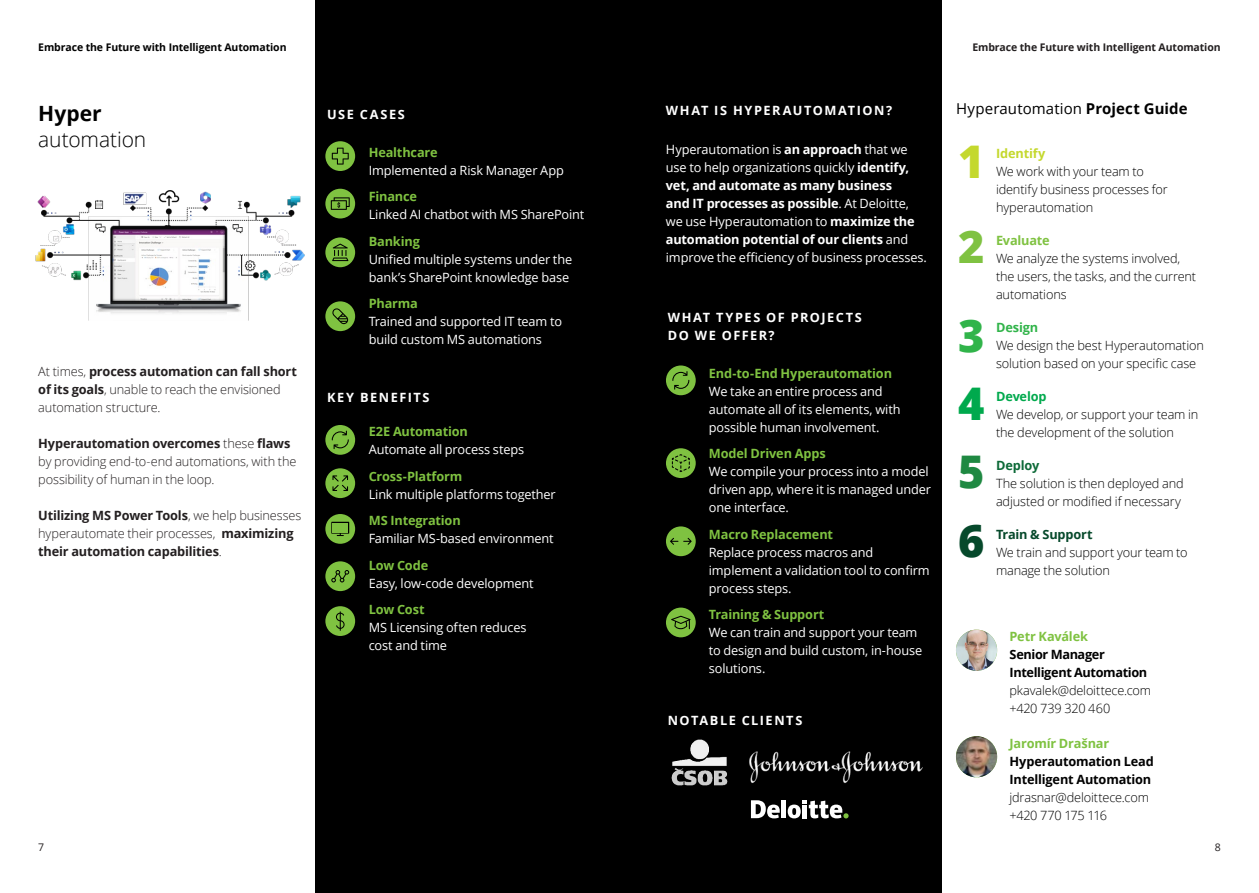
<style>
.page{position:relative;width:1259px;height:893px;background:#fff}
.page>*{position:absolute;margin:0;border:0;box-sizing:border-box;transform-origin:0 0}
.t1{font:800 45px "Open Sans";color:#c4d82d}
.t2{font:800 45px "Open Sans";color:#7fc241}
.t3{font:800 45px "Open Sans";color:#31b44a}
.t4{font:800 45px "Open Sans";color:#00a94d}
.t5{font:800 45px "Open Sans";color:#1f8942}
.t6{font:800 45px "Open Sans";color:#06492b}
.Story_heading_bold{font:300 21px "Open Sans";letter-spacing:-.005em;color:#000}
.Story_heading_bold-2{font:700 21px "Open Sans";letter-spacing:.005em;color:#000}
.Story_heading_bold-3{font:15px "Open Sans";letter-spacing:.005em;color:#000}
.t7{font:12.75px/18px "Open Sans";letter-spacing:-.01em;color:#fff}
.t8{font:300 12.75px/18px "Open Sans";letter-spacing:-.01em;color:#000}
.t9{font:300 12.75px/18px "Open Sans";letter-spacing:-.01em;color:#231f20}
.t10{font:700 12.75px/18px "Open Sans";letter-spacing:-.015em;color:#000}
.t11{font:700 12.75px/18px "Open Sans";letter-spacing:-.015em;color:#231f20}
.t12{font:700 12.75px/18px "Open Sans";letter-spacing:.12em;color:#fff}
.t13{font:700 12.75px "Open Sans";letter-spacing:-.015em;color:#7fc241}
.Brochure_title___Lef{font:700 10.5px "Open Sans";letter-spacing:-.01em;color:#231f20}
.Brochure_title___Lef-2{font:700 10.5px "Open Sans";letter-spacing:-.01em;color:#000}
.t14{font:10.5px "Open Sans";color:#231f20}
.s1{font-weight:700}
.s2{font-weight:300}
.s3{font-weight:700;color:#7fc241}
.s4{font-weight:700;color:#c4d82d}
.s5{font-weight:700;color:#31b44a}
.s6{font-weight:700;color:#00a94d}
.s7{font-weight:700;color:#0d6a38}
.s8{font-weight:700;color:#06492b}
</style>
<div class="page">
<div style="left:315px;top:0;width:314px;height:893px;background:#000"></div>
<div style="left:629px;top:0;width:313px;height:893px;background:#000"></div>
<img style="left:956px;top:736px;width:41px;height:41px;border-radius:21px">
<img style="left:956px;top:630px;width:41px;height:41px;border-radius:21px">
<img style="left:35px;top:190px;width:270px;height:131px">
<img style="left:671px;top:739px;width:57px;height:47px">
<img style="left:749px;top:751px;width:174px;height:32px">
<div style="left:781px;top:800px;width:5px;height:18px;background:#fff"></div>
<svg style="left:787px;top:800px;width:61px;height:18px"></svg>
<svg style="left:751px;top:800px;width:28px;height:18px"></svg>
<svg style="left:325px;top:141px;width:30px;height:30px"></svg>
<svg style="left:325px;top:189px;width:30px;height:29px"></svg>
<svg style="left:325px;top:237px;width:30px;height:30px"></svg>
<svg style="left:325px;top:301px;width:30px;height:30px"></svg>
<svg style="left:325px;top:425px;width:30px;height:30px"></svg>
<svg style="left:666px;top:365px;width:30px;height:30px"></svg>
<svg style="left:325px;top:468px;width:30px;height:30px"></svg>
<svg style="left:325px;top:561px;width:30px;height:30px"></svg>
<svg style="left:325px;top:606px;width:30px;height:30px"></svg>
<svg style="left:325px;top:514px;width:30px;height:30px"></svg>
<svg style="left:666px;top:448px;width:30px;height:30px"></svg>
<svg style="left:666px;top:526px;width:30px;height:30px"></svg>
<svg style="left:666px;top:608px;width:30px;height:29px"></svg>
<p class="Brochure_title___Lef-2" style="left:38px;top:40px;width:250px">Embrace the Future with Intelligent Automation</p>
<p class="Story_heading_bold-2" style="left:38px;top:99px;width:65px">Hyper</p>
<p class="Story_heading_bold" style="left:38px;top:125px;width:110px">automation</p>
<p class="t9" style="left:38px;top:362px;width:260px">At times, <span class="s1">process automation can fall short of its goals</span>, unable to reach the envisioned automation structure.</p>
<p class="t9" style="left:38px;top:434px;width:260px"><span class="s1">Hyperautomation overcomes</span> these <span class="s1">flaws </span>by providing end-to-end automations, with the possibility of human in the loop.</p>
<p class="t11" style="left:38px;top:506px;width:265px">Utilizing MS Power Tools<span class="s2">, we help businesses hyperautomate their processes,</span> maximizing their automation capabilities<span class="s2">.</span></p>
<p class="t12" style="left:327px;top:105px;width:79px">USE CASES</p>
<p class="t7" style="left:369px;top:143px;width:197px"><span class="s3">Healthcare<br></span>Implemented a Risk Manager App</p>
<p class="t7" style="left:369px;top:187px;width:217px"><span class="s3">Finance<br></span>Linked AI chatbot with MS SharePoint</p>
<p class="t7" style="left:369px;top:232px;width:205px"><span class="s3">Banking<br></span>Unified multiple systems under the bank’s SharePoint knowledge base</p>
<p class="t7" style="left:369px;top:294px;width:195px"><span class="s3">Pharma<br></span>Trained and supported IT team to build custom MS automations</p>
<p class="t12" style="left:327px;top:388px;width:104px">KEY BENEFITS</p>
<p class="t7" style="left:369px;top:422px;width:157px"><span class="s3">E2E Automation<br></span>Automate all process steps</p>
<p class="t7" style="left:369px;top:467px;width:188px"><span class="s3">Cross-Platform<br></span>Link multiple platforms together</p>
<p class="t7" style="left:369px;top:511px;width:186px"><span class="s3">MS Integration<br></span>Familiar MS-based environment</p>
<p class="t7" style="left:369px;top:556px;width:166px"><span class="s3">Low Code<br></span>Easy, low-code development</p>
<p class="t7" style="left:369px;top:600px;width:159px"><span class="s3">Low Cost<br></span>MS Licensing often reduces cost and time</p>
<p class="Brochure_title___Lef" style="left:972px;top:40px;width:250px">Embrace the Future with Intelligent Automation</p>
<p class="t12" style="left:666px;top:101px;width:228px">WHAT IS HYPERAUTOMATION?</p>
<p class="Story_heading_bold-3" style="left:956px;top:99px;width:233px">Hyperautomation <span class="s1">Project Guide</span></p>
<p class="t7" style="left:666px;top:140px;width:262px">Hyperautomation is <span class="s1">an approach</span> that we use to help organizations quickly <span class="s1">identify, vet, and automate as many business<br>and IT processes as possible</span>. At Deloitte, we use Hyperautomation to <span class="s1">maximize the automation potential of our clients</span> and improve the efficiency of business processes.</p>
<p class="t12" style="left:668px;top:308px;width:196px">WHAT TYPES OF PROJECTS<br>DO WE OFFER?</p>
<p class="t7" style="left:709px;top:364px;width:193px"><span class="s3">End-to-End Hyperautomation<br></span>We take an entire process and automate all of its elements, with possible human involvement.</p>
<p class="t7" style="left:709px;top:444px;width:223px"><span class="s3">Model Driven Apps<br></span>We compile your process into a model driven app, where it is managed under one interface.</p>
<p class="t7" style="left:709px;top:525px;width:222px"><span class="s3">Macro Replacement<br></span>Replace process macros and implement a validation tool to confirm process steps.</p>
<p class="t7" style="left:709px;top:605px;width:215px"><span class="s3">Training &amp; Support<br></span>We can train and support your team to design and build custom, in-house solutions.</p>
<p class="t12" style="left:668px;top:710px;width:136px">NOTABLE CLIENTS</p>
<p class="t1" style="left:958px;top:127px;width:28px">1</p>
<p class="t2" style="left:958px;top:212px;width:28px">2</p>
<p class="t3" style="left:958px;top:301px;width:28px">3</p>
<p class="t4" style="left:958px;top:369px;width:28px">4</p>
<p class="t5" style="left:958px;top:438px;width:28px">5</p>
<p class="t6" style="left:958px;top:506px;width:28px">6</p>
<p class="t8" style="left:996px;top:144px;width:173px"><span class="s4">Identify<br></span>We work with your team to identify business processes for hyperautomation</p>
<p class="t8" style="left:996px;top:231px;width:202px"><span class="s3">Evaluate<br></span>We analyze the systems involved, the users, the tasks, and the current automations</p>
<p class="t8" style="left:996px;top:318px;width:209px"><span class="s5">Design<br></span>We design the best Hyperautomation solution based on your specific case</p>
<p class="t8" style="left:996px;top:387px;width:204px"><span class="s6">Develop<br></span>We develop, or support your team in the development of the solution</p>
<p class="t8" style="left:996px;top:456px;width:189px"><span class="s7">Deploy<br></span>The solution is then deployed and adjusted or modified if necessary</p>
<p class="t8" style="left:996px;top:525px;width:193px"><span class="s8">Train &amp; Support<br></span>We train and support your team to manage the solution</p>
<p class="t13" style="left:1009px;top:628px;width:80px">Petr Kaválek</p>
<p class="t10" style="left:1009px;top:645px;width:139px">Senior Manager<br>Intelligent Automation</p>
<p class="t8" style="left:1009px;top:681px;width:143px">pkavalek@deloittece.com +420 739 320 460</p>
<p class="t13" style="left:1009px;top:734px;width:101px">Jaromír Drašnar</p>
<p class="t10" style="left:1009px;top:752px;width:146px">Hyperautomation Lead<br>Intelligent Automation <span class="s2">jdrasnar@deloittece.com +420 770 175 116</span></p>
<p class="t14" style="left:38px;top:840px;width:8px">7</p>
<p class="t14" style="left:1214px;top:840px;width:8px">8</p>
</div>
